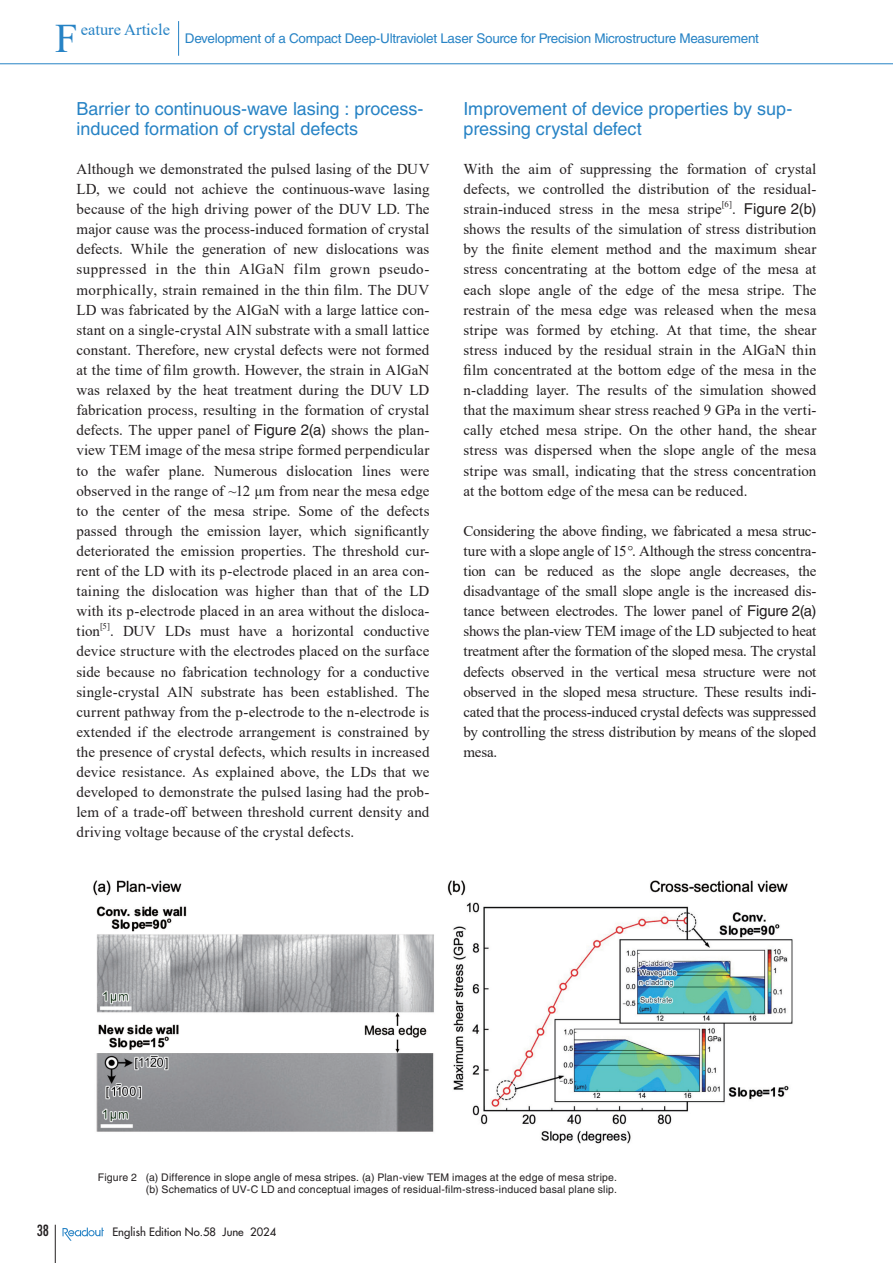
<style>
.page{position:relative;width:893px;height:1263px;background:#fff}
.page>*{position:absolute;margin:0;border:0;box-sizing:border-box;transform-origin:0 0}
.t1{font:40.5px "Times New Roman";color:#2783c5}
.t2{font:18px/20.1px "Helvetica LT Std";letter-spacing:-.005em;color:#2783c5}
.t3{font:16.5px "Times New Roman";color:#2783c5}
.t4{font:15px/20.1px "Times New Roman";letter-spacing:.005em;color:#231f20;text-align:justify}
.t5{font:15px "Helvetica LT Std";color:#231f20}
.t6{font:condensed 15px "Futura Std";color:#231f20}
.t7{font:13.35px "Helvetica LT Std";letter-spacing:-.02em;color:#2783c5}
.t8{font:500 11.25px "Futura Std";color:#231f20}
.t9{font:10.5px/12.3px "Helvetica LT Std";letter-spacing:.015em;color:#231f20;text-align:right}
.t10{font:8.7px "Times New Roman";color:#231f20}
.s1{font-family:"Helvetica LT Std"}
.s2{font-family:"Times New Roman"}
</style>
<div class="page">
<hr style="left:0;top:63px;width:893px;height:1px;background:#2783c5">
<hr style="left:55px;top:1225px;width:1px;height:38px;background:#231f20">
<svg style="left:63px;top:1227px;width:41px;height:14px"></svg>
<hr style="left:178px;top:21px;width:1px;height:35px;background:#2783c5">
<img style="left:93px;top:880px;width:700px;height:264px">
<h1 class="t1" style="left:55px;top:10px;width:24px">F</h1>
<p class="t3" style="left:81px;top:18px;width:91px">eature Article</p>
<p class="t7" style="left:185px;top:30px;width:576px">Development of a Compact Deep-Ultraviolet Laser Source for Precision Microstructure Measurement</p>
<p class="t2" style="left:77px;top:99px;width:348px">Barrier to continuous-wave lasing : process&shy;induced formation of crystal defects</p>
<p class="t4" style="left:77px;top:158px;width:354px">Although we demonstrated the pulsed lasing of the DUV LD, we could not achieve the continuous-wave lasing because of the high driving power of the DUV LD. The major cause was the process-induced formation of crystal defects. While the generation of new dislocations was suppressed in the thin AlGaN film grown pseudo&shy;morphically, strain remained in the thin film. The DUV LD was fabricated by the AlGaN with a large lattice con&shy;stant on a single-crystal AlN substrate with a small lattice constant. Therefore, new crystal defects were not formed at the time of film growth. However, the strain in AlGaN was relaxed by the heat treatment during the DUV LD fabrication process, resulting in the formation of crystal defects. The upper panel of <span class="s1">Figure 2(a)</span> shows the plan&shy;view TEM image of the mesa stripe formed perpendicular to the wafer plane. Numerous dislocation lines were observed in the range of ~12 µm from near the mesa edge to the center of the mesa stripe. Some of the defects passed through the emission layer, which significantly deteriorated the emission properties. The threshold cur&shy;rent of the LD with its p-electrode placed in an area con&shy;taining the dislocation was higher than that of the LD with its p-electrode placed in an area without the disloca&shy;tion</p>
<p class="t10" style="left:100px;top:620px;width:11px">[5]</p>
<p class="t4" style="left:77px;top:621px;width:354px;text-indent:33px">. DUV LDs must have a horizontal conductive device structure with the electrodes placed on the surface side because no fabrication technology for a conductive single-crystal AlN substrate has been established. The current pathway from the p-electrode to the n-electrode is extended if the electrode arrangement is constrained by the presence of crystal defects, which results in increased device resistance. As explained above, the LDs that we developed to demonstrate the pulsed lasing had the prob&shy;lem of a trade-off between threshold current density and driving voltage because of the crystal defects.</p>
<p class="t2" style="left:463px;top:99px;width:330px">Improvement of device properties by sup&shy;pressing crystal defect</p>
<p class="t4" style="left:463px;top:158px;width:354px">With the aim of suppressing the formation of crystal defects, we controlled the distribution of the residual&shy;strain-induced stress in the mesa stripe</p>
<p class="t10" style="left:722px;top:198px;width:12px">[6]</p>
<p class="t5" style="left:732px;top:200px;width:86px"><span class="s2">.</span> Figure 2(b)</p>
<p class="t4" style="left:463px;top:219px;width:354px">shows the results of the simulation of stress distribution by the finite element method and the maximum shear stress concentrating at the bottom edge of the mesa at each slope angle of the edge of the mesa stripe. The restrain of the mesa edge was released when the mesa stripe was formed by etching. At that time, the shear stress induced by the residual strain in the AlGaN thin film concentrated at the bottom edge of the mesa in the n-cladding layer. The results of the simulation showed that the maximum shear stress reached 9 GPa in the verti&shy;cally etched mesa stripe. On the other hand, the shear stress was dispersed when the slope angle of the mesa stripe was small, indicating that the stress concentration at the bottom edge of the mesa can be reduced.</p>
<p class="t4" style="left:463px;top:520px;width:354px">Considering the above finding, we fabricated a mesa struc&shy;ture with a slope angle of 15°. Although the stress concentra&shy;tion can be reduced as the slope angle decreases, the disadvantage of the small slope angle is the increased dis&shy;tance between electrodes. The lower panel of <span class="s1">Figure 2(a) </span>shows the plan-view TEM image of the LD subjected to heat treatment after the formation of the sloped mesa. The crystal defects observed in the vertical mesa structure were not observed in the sloped mesa structure. These results indi&shy;cated that the process-induced crystal defects was suppressed by controlling the stress distribution by means of the sloped mesa.</p>
<p class="t9" style="left:98px;top:1171px;width:521px">Figure 2 (a) Difference in slope angle of mesa stripes. (a) Plan-view TEM images at the edge of mesa stripe. (b) Schematics of UV-C LD and conceptual images of residual-film-stress-induced basal plane slip.</p>
<p class="t6" style="left:37px;top:1222px;width:14px">38</p>
<p class="t8" style="left:112px;top:1225px;width:165px">English Edition No.58 June 2024</p>
</div>
